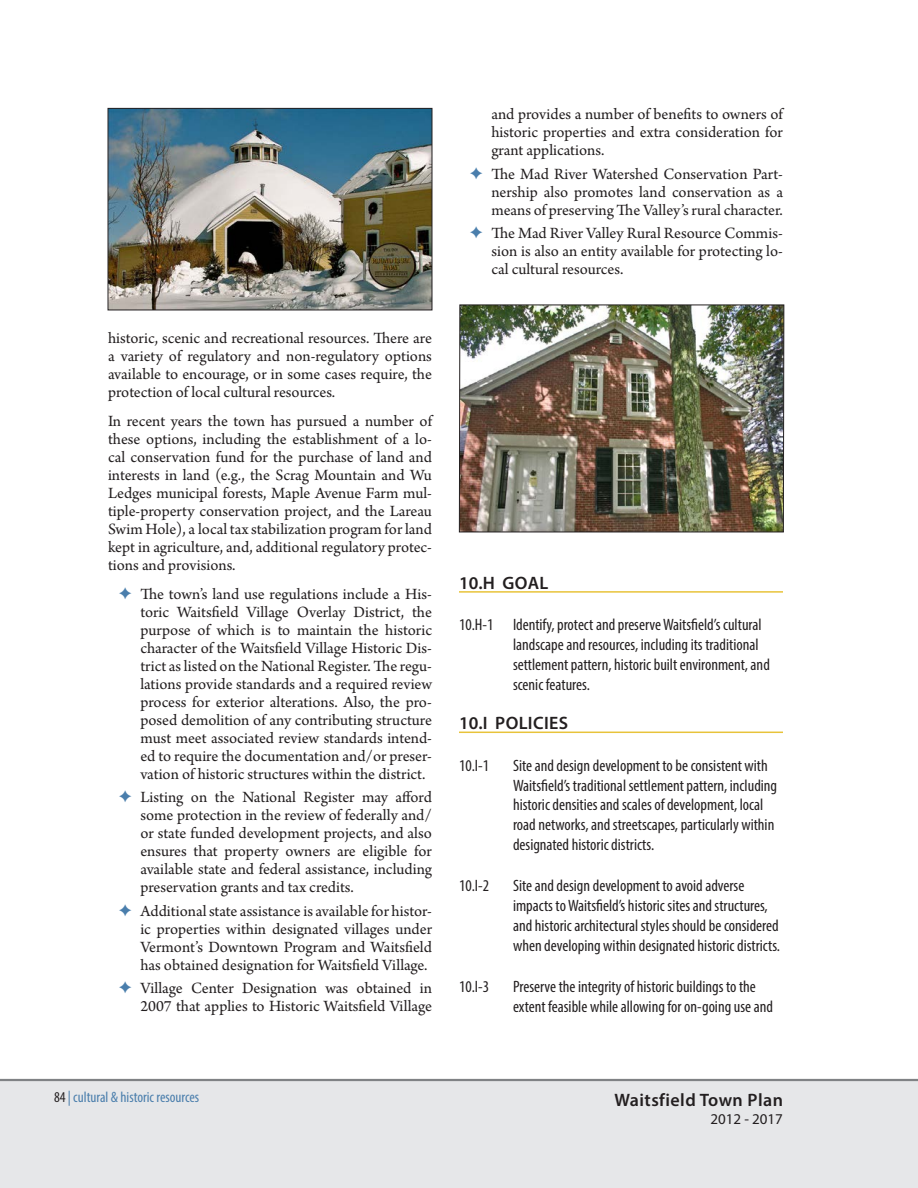
<style>
.page{position:relative;width:918px;height:1188px;background:#fff}
.page>*{position:absolute;margin:0;border:0;box-sizing:border-box;transform-origin:0 0}
.t1{font:600 18px "Myriad Pro";letter-spacing:.02em;color:#231f20}
.t2{font:16.5px/18px "Arno Pro";color:#231f20;text-align:justify}
.t3{font:condensed 16.5px/19.8px "Myriad Pro";color:#231f20}
.t4{font:condensed 15px "Myriad Pro";color:#4a7eac}
.t5{font:15px "Myriad Pro";color:#231f20}
.s1{color:#4a7eac}
.s2{color:#231f20}
</style>
<div class="page">
<div style="left:0;top:1080px;width:918px;height:108px;background:#e6e7e9"></div>
<hr style="left:0;top:1079px;width:918px;height:2px;background:#808285">
<hr style="left:459px;top:591px;width:324px;height:2px;background:#e8c33a">
<hr style="left:459px;top:732px;width:324px;height:1px;background:#e8c33a">
<img style="left:110px;top:110px;width:320px;height:198px">
<div style="left:108px;top:108px;width:324px;height:202px;border:1px solid #231f20"></div>
<img style="left:459px;top:304px;width:326px;height:229px">
<p class="t2" style="left:108px;top:330px;width:326px">historic, scenic and recreational resources. There are a variety of regulatory and non-regulatory options available to encourage, or in some cases require, the protection of local cultural resources.</p>
<p class="t2" style="left:108px;top:413px;width:326px">In recent years the town has pursued a number of these options, including the establishment of a lo&shy;cal conservation fund for the purchase of land and interests in land (e.g., the Scrag Mountain and Wu Ledges municipal forests, Maple Avenue Farm mul&shy;tiple-property conservation project, and the Lareau Swim Hole), a local tax stabilization program for land kept in agriculture, and, additional regulatory protec&shy;tions and provisions.</p>
<p class="t2" style="left:140px;top:586px;width:293px;text-indent:-22px"><span class="s1">✦</span> The town’s land use regulations include a His&shy;toric Waitsfield Village Overlay District, the purpose of which is to maintain the historic character of the Waitsfield Village Historic Dis&shy;trict as listed on the National Register. The regu&shy;lations provide standards and a required review process for exterior alterations. Also, the pro&shy;posed demolition of any contributing structure must meet associated review standards intend&shy;ed to require the documentation and/or preser&shy;vation of historic structures within the district.</p>
<p class="t2" style="left:140px;top:789px;width:293px;text-indent:-22px"><span class="s1">✦</span> Listing on the National Register may afford some protection in the review of federally and/ or state funded development projects, and also ensures that property owners are eligible for available state and federal assistance, including preservation grants and tax credits.</p>
<p class="t2" style="left:140px;top:902px;width:293px;text-indent:-22px"><span class="s1">✦</span> Additional state assistance is available for histor&shy;ic properties within designated villages under Vermont’s Downtown Program and Waitsfield has obtained designation for Waitsfield Village.</p>
<p class="t2" style="left:119px;top:980px;width:315px;text-align:right"><span class="s1">✦</span> Village Center Designation was obtained in<br>2007 that applies to Historic Waitsfield Village</p>
<p class="t2" style="left:491px;top:106px;width:293px">and provides a number of benefits to owners of historic properties and extra consideration for grant applications.</p>
<p class="t2" style="left:491px;top:166px;width:293px;text-indent:-22px"><span class="s1">✦</span> The Mad River Watershed Conservation Part&shy;nership also promotes land conservation as a means of preserving The Valley’s rural character.</p>
<p class="t2" style="left:491px;top:225px;width:293px;text-indent:-22px"><span class="s1">✦</span> The Mad River Valley Rural Resource Commis&shy;sion is also an entity available for protecting lo&shy;cal cultural resources.</p>
<p class="t1" style="left:459px;top:571px;width:91px">10.H GOAL</p>
<p class="t3" style="left:513px;top:615px;width:258px;text-indent:-54px">10.H-1 Identify, protect and preserve Waitsfield’s cultural landscape and resources, including its traditional settlement pattern, historic built environment, and scenic features.</p>
<p class="t1" style="left:459px;top:712px;width:110px">10.I POLICIES</p>
<p class="t3" style="left:459px;top:755px;width:32px">10.I-1</p>
<p class="t3" style="left:513px;top:755px;width:266px">Site and design development to be consistent with Waitsfield’s traditional settlement pattern, including historic densities and scales of development, local road networks, and streetscapes, particularly within designated historic districts.</p>
<p class="t3" style="left:459px;top:876px;width:32px">10.I-2</p>
<p class="t3" style="left:513px;top:876px;width:269px">Site and design development to avoid adverse impacts to Waitsfield’s historic sites and structures, and historic architectural styles should be considered when developing within designated historic districts.</p>
<p class="t3" style="left:459px;top:977px;width:32px">10.I-3</p>
<p class="t3" style="left:513px;top:977px;width:262px">Preserve the integrity of historic buildings to the extent feasible while allowing for on-going use and</p>
<p class="t4" style="left:54px;top:1088px;width:147px"><span class="s2">84</span> | cultural &amp; historic resources</p>
<p class="t1" style="left:615px;top:1089px;width:170px">Waitsfield Town Plan</p>
<p class="t5" style="left:710px;top:1110px;width:74px">2012 - 2017</p>
</div>
